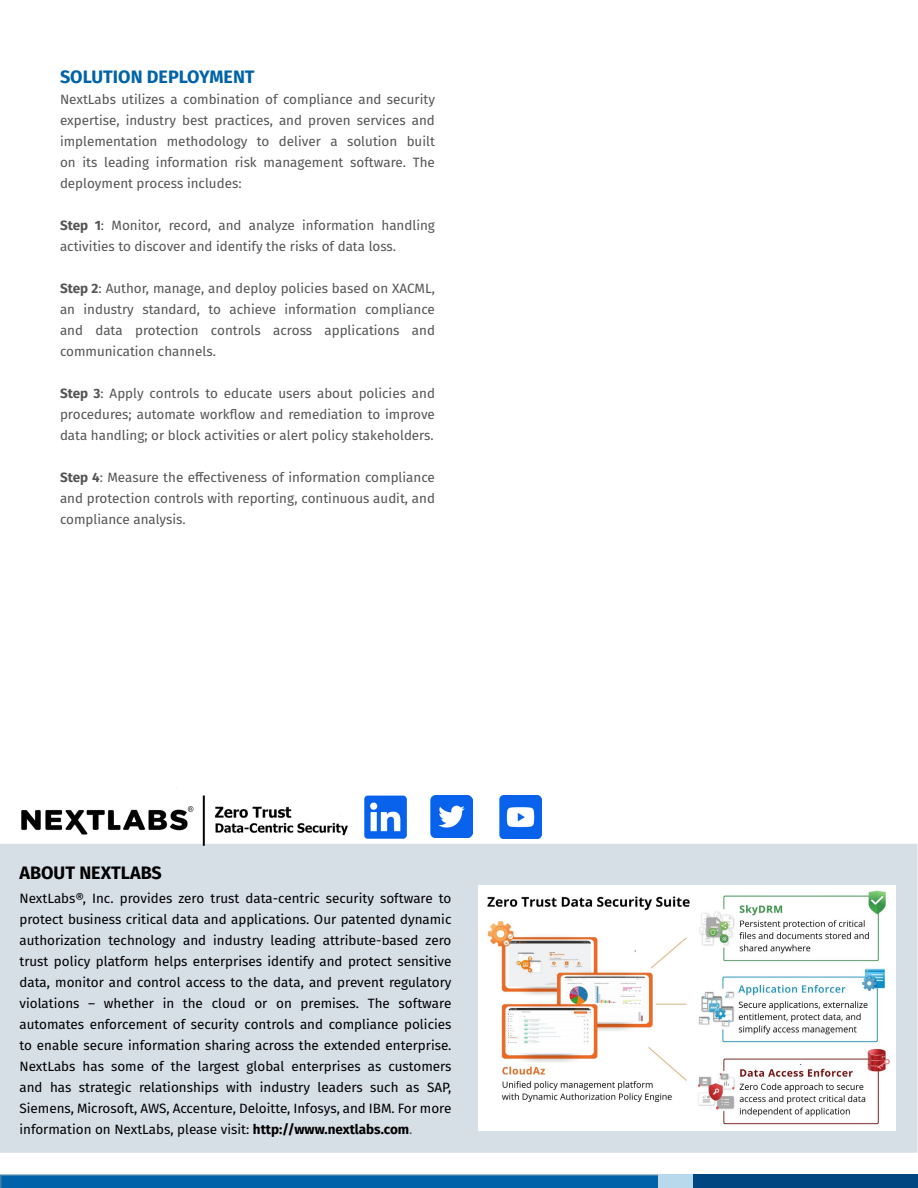
<style>
.page{position:relative;width:918px;height:1188px;background:#fff}
.page>*{position:absolute;margin:0;border:0;box-sizing:border-box;transform-origin:0 0}
.t1{font:700 18px "Fira Sans";color:#0063a9}
.t2{font:700 18px "Fira Sans";color:#000}
.t3{font:13.5px/21px "Fira Sans";color:#555;text-align:justify}
.t4{font:13.5px/21px "Fira Sans";color:#000;text-align:justify}
.s1{font-weight:700}
.s2{color:#555}
</style>
<div class="page">
<div style="left:1px;top:845px;width:916px;height:307px;background:#d6dee6"></div>
<div style="left:0;top:844px;width:917px;height:309px;border:2px solid #d6dee6"></div>
<svg style="left:0;top:1174px;width:658px;height:14px;background:#0f6bac"></svg>
<div style="left:658px;top:1174px;width:37px;height:14px;background:#b8d9eb"></div>
<div style="left:694px;top:1174px;width:224px;height:14px;background:#004781"></div>
<img style="left:10px;top:795px;width:353px;height:52px">
<img style="left:478px;top:885px;width:417px;height:246px">
<img style="left:364px;top:795px;width:42px;height:43px">
<img style="left:430px;top:796px;width:42px;height:41px">
<img style="left:499px;top:796px;width:43px;height:42px">
<h1 class="t1" style="left:60px;top:61px;width:196px">SOLUTION DEPLOYMENT</h1>
<p class="t3" style="left:60px;top:88px;width:377px">NextLabs utilizes a combination of compliance and security expertise, industry best practices, and proven services and implementation methodology to deliver a solution built on its leading information risk management software. The deployment process includes:</p>
<p class="t3" style="left:60px;top:214px;width:376px"><span class="s1">Step 1</span>: Monitor, record, and analyze information handling activities to discover and identify the risks of data loss.</p>
<p class="t3" style="left:60px;top:277px;width:377px"><span class="s1">Step 2</span>: Author, manage, and deploy policies based on XACML, an industry standard, to achieve information compliance and data protection controls across applications and communication channels.</p>
<p class="t3" style="left:60px;top:382px;width:377px"><span class="s1">Step 3</span>: Apply controls to educate users about policies and procedures; automate workflow and remediation to improve data handling; or block activities or alert policy stakeholders.</p>
<p class="t3" style="left:60px;top:466px;width:377px"><span class="s1">Step 4</span>: Measure the effectiveness of information compliance and protection controls with reporting, continuous audit, and compliance analysis.</p>
<h1 class="t2" style="left:20px;top:858px;width:144px">ABOUT NEXTLABS</h1>
<p class="t4" style="left:20px;top:888px;width:434px">NextLabs®, Inc. provides zero trust data-centric security software to protect business critical data and applications. Our patented dynamic authorization technology and industry leading attribute-based zero trust policy platform helps enterprises identify and protect sensitive data, monitor and control access to the data, and prevent regulatory violations – whether in the cloud or on premises. The software automates enforcement of security controls and compliance policies to enable secure information sharing across the extended enterprise.<br>NextLabs has some of the largest global enterprises as customers and has strategic relationships with industry leaders such as SAP, Siemens, Microsoft, AWS, Accenture, Deloitte, Infosys, and IBM. For more information on NextLabs, please visit: <span class="s1">http://www.nextlabs.com</span><span class="s2">.</span></p>
</div>
